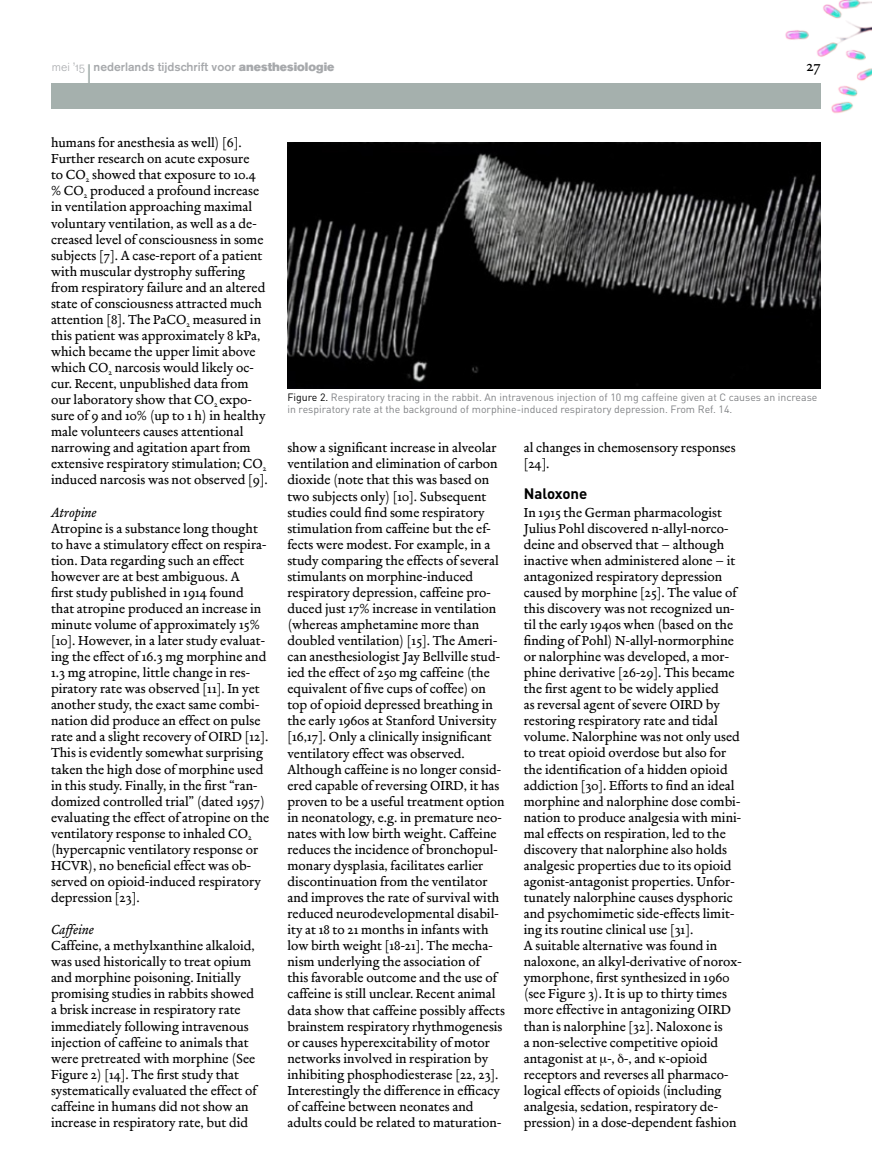
<style>
.page{position:relative;width:872px;height:1170px;background:#fff}
.page>*{position:absolute;margin:0;border:0;box-sizing:border-box;transform-origin:0 0}
.t1{font:15.6px "Merlo Roman Osf";color:#000}
.t2{font:700 15px "DIN";color:#000}
.t3{font:13.5px/16px "Merlo Roman Osf";color:#000}
.t4{font:13.5px "Merlo Italic Lining";color:#000}
.t5{font:500 12px "Akzidenz Grotesk BE";color:#a7a9ac}
.t6{font:10.5px/12.6px "DIN";color:#808285}
.s1{font-family:"Akzidenz Grotesk BE Light Os F";font-weight:400}
.s2{font-weight:400;font-size:21px;color:#a5b0ad}
.s3{font-family:"Akzidenz Grotesk BE Super";font-weight:400}
.s4{color:#000}
</style>
<div class="page">
<div style="left:51px;top:83px;width:770px;height:26px;background:#a5b0ad"></div>
<img style="left:287px;top:142px;width:534px;height:246px">
<img style="left:766px;top:0;width:106px;height:259px">
<p class="t5" style="left:52px;top:59px;width:284px"><span class="s1">mei ’15</span> <span class="s2">|</span>nederlands tijdschrift voor <span class="s3">anesthesiologie</span></p>
<p class="t1" style="left:806px;top:57px;width:16px">27</p>
<p class="t3" style="left:51px;top:135px;width:218px">humans for anesthesia as well) [6].<br>Further research on acute exposure<br>to CO<sub>2</sub> showed that exposure to 10.4 % CO<sub>2</sub> produced a profound increase in ventilation approaching maximal voluntary ventilation, as well as a de&shy;creased level of consciousness in some subjects [7]. A case-report of a patient with muscular dystrophy suffering from respiratory failure and an altered state of consciousness attracted much attention [8]. The PaCO<sub>2</sub> measured in this patient was approximately 8 kPa, which became the upper limit above which CO<sub>2</sub> narcosis would likely oc&shy;cur. Recent, unpublished data from our laboratory show that CO<sub>2</sub> expo&shy;sure of 9 and 10% (up to 1 h) in healthy male volunteers causes attentional narrowing and agitation apart from extensive respiratory stimulation; CO<sub>2 </sub>induced narcosis was not observed [9].</p>
<p class="t4" style="left:51px;top:504px;width:47px">Atropine</p>
<p class="t3" style="left:51px;top:520px;width:220px">Atropine is a substance long thought to have a stimulatory effect on respira&shy;tion. Data regarding such an effect however are at best ambiguous. A<br>first study published in 1914 found that atropine produced an increase in minute volume of approximately 15% [10]. However, in a later study evaluat&shy;ing the effect of 16.3 mg morphine and 1.3 mg atropine, little change in res&shy;piratory rate was observed [11]. In yet another study, the exact same combi&shy;nation did produce an effect on pulse rate and a slight recovery of OIRD [12].<br>This is evidently somewhat surprising taken the high dose of morphine used in this study. Finally, in the first “ran&shy;domized controlled trial” (dated 1957) evaluating the effect of atropine on the ventilatory response to inhaled CO<sub>2 </sub>(hypercapnic ventilatory response or HCVR), no beneficial effect was ob&shy;served on opioid-induced respiratory depression [23].</p>
<p class="t4" style="left:51px;top:921px;width:44px">Caffeine</p>
<p class="t3" style="left:51px;top:938px;width:207px">Caffeine, a methylxanthine alkaloid, was used historically to treat opium and morphine poisoning. Initially promising studies in rabbits showed a brisk increase in respiratory rate immediately following intravenous injection of caffeine to animals that were pretreated with morphine (See Figure 2) [14]. The first study that systematically evaluated the effect of caffeine in humans did not show an increase in respiratory rate, but did</p>
<p class="t6" style="left:287px;top:390px;width:531px"><span class="s4">Figure 2.</span> Respiratory tracing in the rabbit. An intravenous injection of 10 mg caffeine given at C causes an increase in respiratory rate at the background of morphine-induced respiratory depression. From Ref. 14.</p>
<p class="t3" style="left:287px;top:440px;width:219px">show a significant increase in alveolar ventilation and elimination of carbon dioxide (note that this was based on two subjects only) [10]. Subsequent studies could find some respiratory stimulation from caffeine but the ef&shy;fects were modest. For example, in a study comparing the effects of several stimulants on morphine-induced respiratory depression, caffeine pro&shy;duced just 17% increase in ventilation (whereas amphetamine more than doubled ventilation) [15]. The Ameri&shy;can anesthesiologist Jay Bellville stud&shy;ied the effect of 250 mg caffeine (the equivalent of five cups of coffee) on top of opioid depressed breathing in the early 1960s at Stanford University [16,17]. Only a clinically insignificant ventilatory effect was observed.<br>Although caffeine is no longer consid&shy;ered capable of reversing OIRD, it has proven to be a useful treatment option in neonatology, e.g. in premature neo&shy;nates with low birth weight. Caffeine reduces the incidence of bronchopul&shy;monary dysplasia, facilitates earlier discontinuation from the ventilator and improves the rate of survival with reduced neurodevelopmental disabil&shy;ity at 18 to 21 months in infants with low birth weight [18-21]. The mecha&shy;nism underlying the association of<br>this favorable outcome and the use of caffeine is still unclear. Recent animal data show that caffeine possibly affects brainstem respiratory rhythmogenesis or causes hyperexcitability of motor networks involved in respiration by inhibiting phosphodiesterase [22, 23].<br>Interestingly the difference in efficacy of caffeine between neonates and adults could be related to maturation-</p>
<p class="t3" style="left:524px;top:440px;width:213px">al changes in chemosensory responses [24].</p>
<p class="t2" style="left:524px;top:483px;width:65px">Naloxone</p>
<p class="t3" style="left:524px;top:504px;width:219px">In 1915 the German pharmacologist Julius Pohl discovered n-allyl-norco&shy;deine and observed that – although inactive when administered alone – it antagonized respiratory depression caused by morphine [25]. The value of this discovery was not recognized un&shy;til the early 1940s when (based on the finding of Pohl) N-allyl-normorphine or nalorphine was developed, a mor&shy;phine derivative [26-29]. This became the first agent to be widely applied<br>as reversal agent of severe OIRD by restoring respiratory rate and tidal volume. Nalorphine was not only used to treat opioid overdose but also for the identification of a hidden opioid addiction [30]. Efforts to find an ideal morphine and nalorphine dose combi&shy;nation to produce analgesia with mini&shy;mal effects on respiration, led to the discovery that nalorphine also holds analgesic properties due to its opioid agonist-antagonist properties. Unfor&shy;tunately nalorphine causes dysphoric and psychomimetic side-effects limit&shy;ing its routine clinical use [31].<br>A suitable alternative was found in naloxone, an alkyl-derivative of norox&shy;ymorphone, first synthesized in 1960 (see Figure 3). It is up to thirty times more effective in antagonizing OIRD than is nalorphine [32]. Naloxone is<br>a non-selective competitive opioid antagonist at -, -, and -opioid receptors and reverses all pharmaco&shy;logical effects of opioids (including analgesia, sedation, respiratory de&shy;pression) in a dose-dependent fashion</p>
</div>
